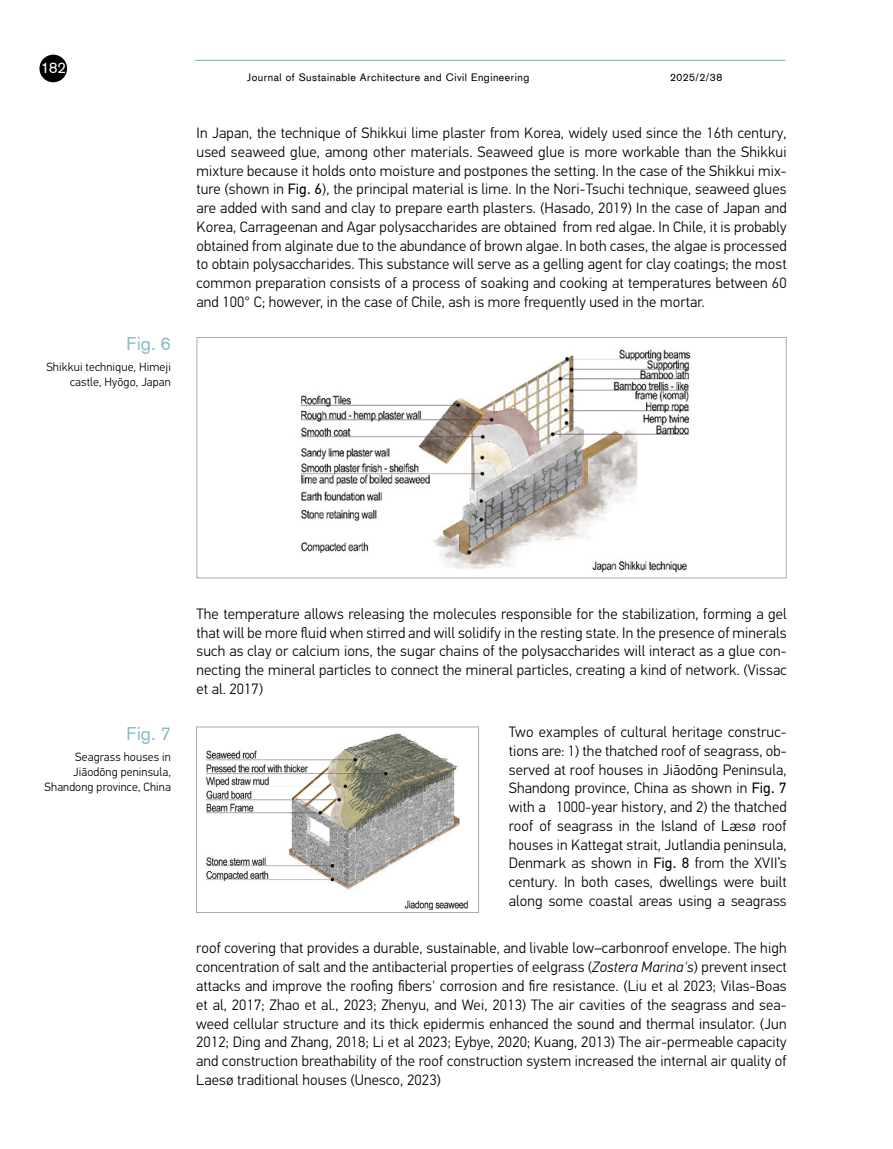
<style>
.page{position:relative;width:893px;height:1149px;background:#fff}
.page>*{position:absolute;margin:0;border:0;box-sizing:border-box;transform-origin:0 0}
.Fig_pav_LEFT{font:18px "Akzidenz Grotesk";color:#87bdc6}
.Body_text_10{font:300 15px/18.8px "PF Din Text Pro";letter-spacing:.01em;color:#000;text-align:justify}
.t1{font:15px "Akzidenz Grotesk";color:#fff}
.Fig_tekstas{font:300 12px/15px "PF Din Text Pro";letter-spacing:.01em;color:#000;text-align:right}
.t2{font:10.5px "Akzidenz Grotesk";letter-spacing:.05em;color:#000}
.s1{font-weight:400}
.s2{font-style:italic}
</style>
<div class="page">
<hr style="left:195px;top:60px;width:590px;height:1px;background:#87bdc6">
<div style="left:39px;top:55px;width:28px;height:27px;background:#000;border-radius:50%"></div>
<img style="left:300px;top:349px;width:391px;height:223px">
<div style="left:196px;top:337px;width:591px;height:241px;border:1px solid #a7a9ac"></div>
<img style="left:206px;top:733px;width:262px;height:175px">
<div style="left:196px;top:726px;width:283px;height:186px;border:1px solid #a7a9ac"></div>
<p class="t1" style="left:41px;top:58px;width:27px">182</p>
<p class="Fig_pav_LEFT" style="left:127px;top:332px;width:46px">Fig. 6</p>
<p class="Fig_tekstas" style="left:46px;top:360px;width:126px">Shikkui technique, Himeji castle, Hyōgo, Japan</p>
<p class="t2" style="left:247px;top:70px;width:284px">Journal of Sustainable Architecture and Civil Engineering</p>
<p class="t2" style="left:670px;top:70px;width:54px">2025/2/38</p>
<p class="Body_text_10" style="left:196px;top:124px;width:592px">In Japan, the technique of Shikkui lime plaster from Korea, widely used since the 16th century, used seaweed glue, among other materials. Seaweed glue is more workable than the Shikkui mixture because it holds onto moisture and postpones the setting. In the case of the Shikkui mix&shy;ture (shown in <span class="s1">Fig. 6</span>), the principal material is lime. In the Nori-Tsuchi technique, seaweed glues are added with sand and clay to prepare earth plasters. (Hasado, 2019) In the case of Japan and Korea, Carrageenan and Agar polysaccharides are obtained from red algae. In Chile, it is probably obtained from alginate due to the abundance of brown algae. In both cases, the algae is processed to obtain polysaccharides. This substance will serve as a gelling agent for clay coatings; the most common preparation consists of a process of soaking and cooking at temperatures between 60 and 100° C; however, in the case of Chile, ash is more frequently used in the mortar.</p>
<p class="Fig_pav_LEFT" style="left:127px;top:721px;width:46px">Fig. 7</p>
<p class="Fig_tekstas" style="left:45px;top:749px;width:128px">Seagrass houses in<br>Jiāodōng peninsula,<br>Shandong province, China</p>
<p class="Body_text_10" style="left:196px;top:604px;width:592px">The temperature allows releasing the molecules responsible for the stabilization, forming a gel that will be more fluid when stirred and will solidify in the resting state. In the presence of minerals such as clay or calcium ions, the sugar chains of the polysaccharides will interact as a glue con&shy;necting the mineral particles to connect the mineral particles, creating a kind of network. (Vissac et al. 2017)</p>
<p class="Body_text_10" style="left:509px;top:722px;width:279px">Two examples of cultural heritage construc&shy;tions are: 1) the thatched roof of seagrass, ob&shy;served at roof houses in Jiāodōng Peninsula, Shandong province, China as shown in <span class="s1">Fig. 7 </span>with a 1000-year history, and 2) the thatched roof of seagrass in the Island of Læsø roof houses in Kattegat strait, Jutlandia peninsula, Denmark as shown in <span class="s1">Fig. 8</span> from the XVII’s century. In both cases, dwellings were built along some coastal areas using a seagrass</p>
<p class="Body_text_10" style="left:196px;top:938px;width:592px">roof covering that provides a durable, sustainable, and livable low–carbonroof envelope. The high concentration of salt and the antibacterial properties of eelgrass (<span class="s2">Zostera Marina's</span>) prevent insect attacks and improve the roofing fibers' corrosion and fire resistance. (Liu et al 2023; Vilas-Boas et al, 2017; Zhao et al., 2023; Zhenyu, and Wei, 2013) The air cavities of the seagrass and sea&shy;weed cellular structure and its thick epidermis enhanced the sound and thermal insulator. (Jun 2012; Ding and Zhang, 2018; Li et al 2023; Eybye, 2020; Kuang, 2013) The air-permeable capacity and construction breathability of the roof construction system increased the internal air quality of Laesø traditional houses (Unesco, 2023)</p>
</div>
